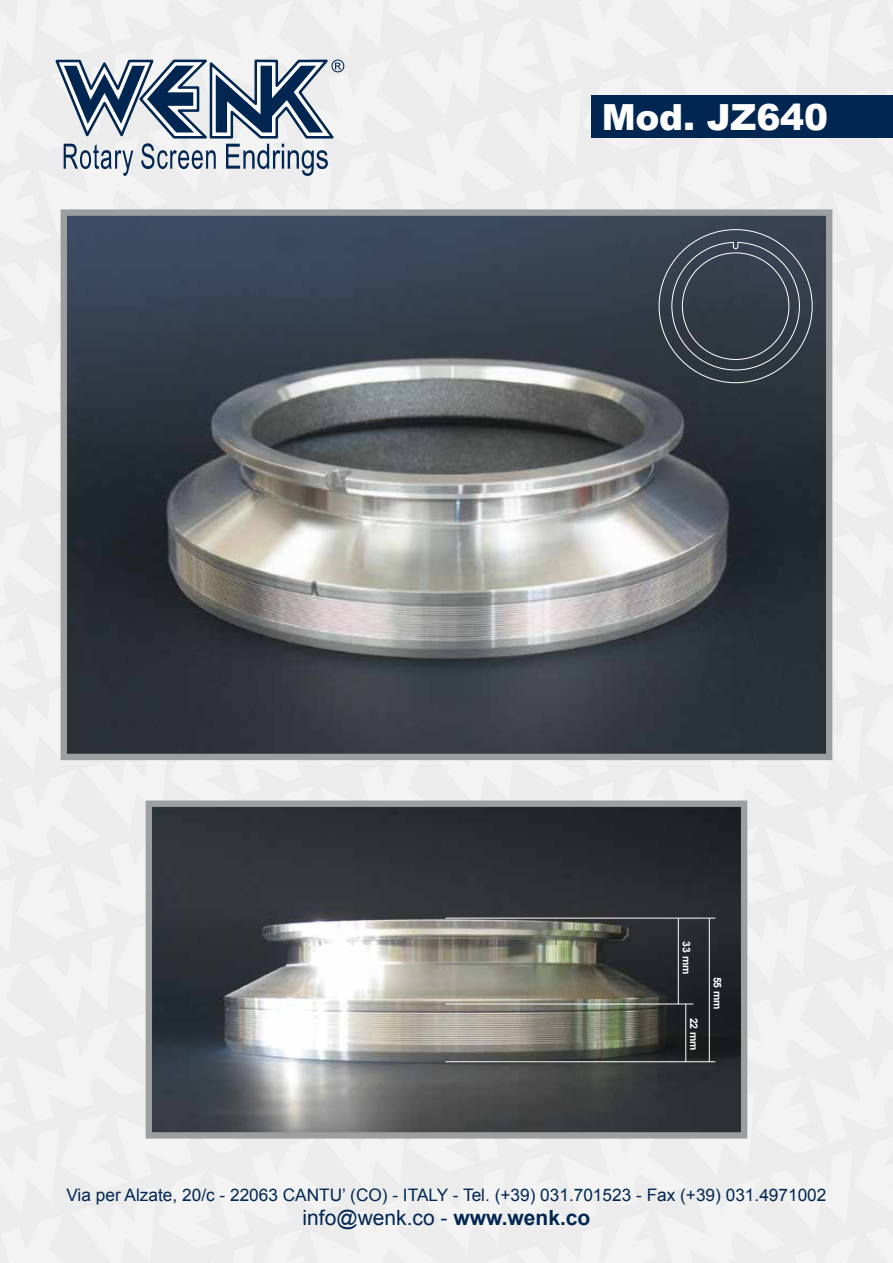
<style>
.page{position:relative;width:893px;height:1263px;background:#fff}
.page>*{position:absolute;margin:0;border:0;box-sizing:border-box;transform-origin:0 0}
.t1{font:900 36px "Arial";letter-spacing:-.005em;color:#fff}
.t2{font:21px "Arial";color:#002651}
.t3{font:17.25px "Arial";color:#002651}
.t4{font:700 10.5px "Arial";color:#fff}
.s1{font-weight:700}
</style>
<div class="page">
<div style="left:591px;top:95px;width:302px;height:43px;background:#002651"></div>
<img style="left:68px;top:216px;width:757px;height:537px">
<div style="left:61px;top:209px;width:771px;height:551px;border:6px solid #9c9e9f"></div>
<img style="left:153px;top:807px;width:587px;height:324px">
<div style="left:146px;top:800px;width:601px;height:338px;border:6px solid #9c9e9f"></div>
<hr style="left:445px;top:918px;width:270px;height:1px;background:#fff">
<hr style="left:445px;top:1061px;width:270px;height:1px;background:#fff">
<hr style="left:445px;top:1003px;width:248px;height:1px;background:#fff">
<hr style="left:709px;top:918px;width:1px;height:144px;background:#fff">
<hr style="left:685px;top:1004px;width:1px;height:58px;background:#fff">
<hr style="left:678px;top:918px;width:1px;height:86px;background:#fff">
<svg style="left:53px;top:58px;width:291px;height:118px"></svg>
<svg style="left:671px;top:242px;width:129px;height:129px;background:#3d4550"></svg>
<h1 class="t1" style="left:602px;top:91px;width:228px">Mod. JZ640</h1>
<p class="t4" style="left:693px;top:941px;width:35px;rotate:90deg">33 mm</p>
<p class="t4" style="left:701px;top:1018px;width:34px;rotate:90deg">22 mm</p>
<p class="t4" style="left:724px;top:976px;width:35px;rotate:90deg">55 mm</p>
<p class="t3" style="left:66px;top:1183px;width:762px">Via per Alzate, 20/c - 22063 CANTU’ (CO) - ITALY - Tel. (+39) 031.701523 - Fax (+39) 031.4971002</p>
<p class="t2" style="left:303px;top:1203px;width:289px">info@wenk.co - <span class="s1">www.wenk.co</span></p>
</div>
